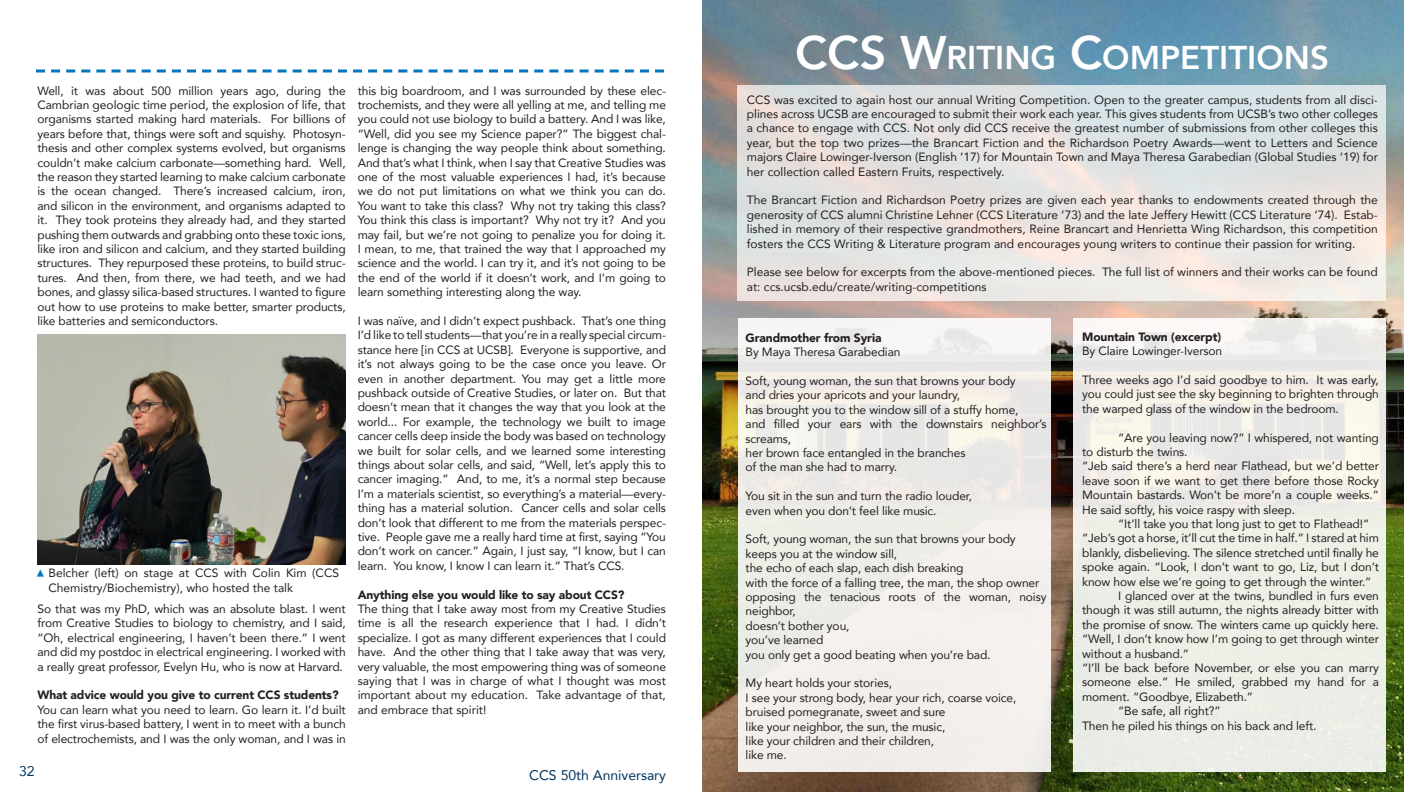
<style>
.page{position:relative;width:1404px;height:792px;background:#fff}
.page>*{position:absolute;margin:0;border:0;box-sizing:border-box;transform-origin:0 0}
.t1{font:800 32.9px "Avenir";color:#fff}
.t2{font:14px "Avenir";color:#003560}
.t3{font:12px/14.4px "Avenir";letter-spacing:-.01em;color:#231f20;text-align:justify}
.t4{font:900 12px "Avenir";letter-spacing:-.01em;color:#231f20}
.t5{font:10px "Times New Roman";color:#0076be}
.s1{font-size:47px}
</style>
<div class="page">
<svg style="left:36px;top:70px;width:628px;height:2px"></svg>
<img style="left:37px;top:335px;width:309px;height:229px">
<img style="left:702px;top:0;width:702px;height:792px">
<svg style="left:738px;top:85px;width:648px;height:215px;background:#e5e4e2"></svg>
<div style="left:738px;top:319px;width:312px;height:453px;background:#f1eeea"></div>
<div style="left:1073px;top:319px;width:313px;height:453px;background:linear-gradient(to bottom,#f2eeea,#eaeee5)"></div>
<p class="t3" style="left:37px;top:83px;width:310px">Well, it was about 500 million years ago, during the Cambrian geologic time period, the explosion of life, that organisms started making hard materials. For billions of years before that, things were soft and squishy. Photosyn&shy;thesis and other complex systems evolved, but organisms couldn’t make calcium carbonate—something hard. Well, the reason they started learning to make calcium carbonate is the ocean changed. There’s increased calcium, iron, and silicon in the environment, and organisms adapted to it. They took proteins they already had, and they started pushing them outwards and grabbing onto these toxic ions, like iron and silicon and calcium, and they started building structures. They repurposed these proteins, to build struc&shy;tures. And then, from there, we had teeth, and we had bones, and glassy silica-based structures. I wanted to figure out how to use proteins to make better, smarter products, like batteries and semiconductors.</p>
<p class="t3" style="left:49px;top:566px;width:292px">Belcher (left) on stage at CCS with Colin Kim (CCS<br>Chemistry/Biochemistry), who hosted the talk</p>
<p class="t5" style="left:34px;top:578px;width:11px;rotate:-90deg">►</p>
<p class="t3" style="left:37px;top:601px;width:310px">So that was my PhD, which was an absolute blast. I went from Creative Studies to biology to chemistry, and I said, “Oh, electrical engineering, I haven’t been there.” I went and did my postdoc in electrical engineering. I worked with a really great professor, Evelyn Hu, who is now at Harvard.</p>
<p class="t4" style="left:37px;top:685px;width:303px">What advice would you give to current CCS students?</p>
<p class="t3" style="left:37px;top:702px;width:310px">You can learn what you need to learn. Go learn it. I’d built the first virus-based battery, I went in to meet with a bunch of electrochemists, and I was the only woman, and I was in</p>
<p class="t3" style="left:358px;top:83px;width:310px">this big boardroom, and I was surrounded by these elec&shy;trochemists, and they were all yelling at me, and telling me you could not use biology to build a battery. And I was like, “Well, did you see my Science paper?” The biggest chal&shy;lenge is changing the way people think about something.<br>And that’s what I think, when I say that Creative Studies was one of the most valuable experiences I had, it’s because we do not put limitations on what we think you can do.<br>You want to take this class? Why not try taking this class?<br>You think this class is important? Why not try it? And you may fail, but we’re not going to penalize you for doing it.<br>I mean, to me, that trained the way that I approached my science and the world. I can try it, and it’s not going to be the end of the world if it doesn’t work, and I’m going to learn something interesting along the way.</p>
<p class="t3" style="left:358px;top:313px;width:310px">I was naïve, and I didn’t expect pushback. That’s one thing I’d like to tell students—that you’re in a really special circum&shy;stance here [in CCS at UCSB]. Everyone is supportive, and it’s not always going to be the case once you leave. Or even in another department. You may get a little more pushback outside of Creative Studies, or later on. But that doesn’t mean that it changes the way that you look at the world... For example, the technology we built to image cancer cells deep inside the body was based on technology we built for solar cells, and we learned some interesting things about solar cells, and said, “Well, let’s apply this to cancer imaging.” And, to me, it’s a normal step because I’m a materials scientist, so everything’s a material—every&shy;thing has a material solution. Cancer cells and solar cells don’t look that different to me from the materials perspec&shy;tive. People gave me a really hard time at first, saying “You don’t work on cancer.” Again, I just say, “I know, but I can learn. You know, I know I can learn it.” That’s CCS.</p>
<p class="t4" style="left:358px;top:584px;width:268px">Anything else you would like to say about CCS?</p>
<p class="t3" style="left:358px;top:601px;width:310px">The thing that I take away most from my Creative Studies time is all the research experience that I had. I didn’t specialize. I got as many different experiences that I could have. And the other thing that I take away that was very, very valuable, the most empowering thing was of someone saying that I was in charge of what I thought was most important about my education. Take advantage of that, and embrace that spirit!</p>
<p class="t2" style="left:19px;top:760px;width:17px">32</p>
<p class="t2" style="left:529px;top:764px;width:138px">CCS 50th Anniversary</p>
<h1 class="t1" style="left:795px;top:32px;width:533px"><span class="s1">CCS W</span>RITING <span class="s1">C</span>OMPETITIONS</h1>
<p class="t3" style="left:747px;top:92px;width:633px">CCS was excited to again host our annual Writing Competition. Open to the greater campus, students from all disci&shy;plines across UCSB are encouraged to submit their work each year. This gives students from UCSB’s two other colleges a chance to engage with CCS. Not only did CCS receive the greatest number of submissions from other colleges this year, but the top two prizes—the Brancart Fiction and the Richardson Poetry Awards—went to Letters and Science majors Claire Lowinger-Iverson (English ‘17) for Mountain Town and Maya Theresa Garabedian (Global Studies ‘19) for her collection called Eastern Fruits, respectively.</p>
<p class="t3" style="left:747px;top:193px;width:633px">The Brancart Fiction and Richardson Poetry prizes are given each year thanks to endowments created through the generosity of CCS alumni Christine Lehner (CCS Literature ‘73) and the late Jeffery Hewitt (CCS Literature ‘74). Estab&shy;lished in memory of their respective grandmothers, Reine Brancart and Henrietta Wing Richardson, this competition fosters the CCS Writing &amp; Literature program and encourages young writers to continue their passion for writing.</p>
<p class="t3" style="left:747px;top:265px;width:633px">Please see below for excerpts from the above-mentioned pieces. The full list of winners and their works can be found at: ccs.ucsb.edu/create/writing-competitions</p>
<p class="t4" style="left:746px;top:327px;width:137px">Grandmother from Syria</p>
<p class="t3" style="left:746px;top:345px;width:156px">By Maya Theresa Garabedian</p>
<p class="t3" style="left:746px;top:373px;width:302px;text-align:left">Soft, young woman, the sun that browns your body<br>and dries your apricots and your laundry,<br>has brought you to the window sill of a stuffy home,<br>and filled your ears with the downstairs neighbor’s screams,<br>her brown face entangled in the branches<br>of the man she had to marry.</p>
<p class="t3" style="left:746px;top:489px;width:228px">You sit in the sun and turn the radio louder, even when you don’t feel like music.</p>
<p class="t3" style="left:746px;top:532px;width:302px;text-align:left">Soft, young woman, the sun that browns your body keeps you at the window sill,<br>the echo of each slap, each dish breaking<br>with the force of a falling tree, the man, the shop owner opposing the tenacious roots of the woman, noisy neighbor,<br>doesn’t bother you,<br>you’ve learned<br>you only get a good beating when you’re bad.</p>
<p class="t3" style="left:746px;top:676px;width:272px;text-align:left">My heart holds your stories,<br>I see your strong body, hear your rich, coarse voice, bruised pomegranate, sweet and sure<br>like your neighbor, the sun, the music,<br>like your children and their children,<br>like me.</p>
<p class="t4" style="left:1082px;top:326px;width:141px">Mountain Town (excerpt)</p>
<p class="t3" style="left:1082px;top:344px;width:141px">By Claire Lowinger-Iverson</p>
<p class="t3" style="left:1082px;top:372px;width:298px">Three weeks ago I’d said goodbye to him. It was early, you could just see the sky beginning to brighten through the warped glass of the window in the bedroom.</p>
<p class="t3" style="left:1082px;top:430px;width:298px;text-align:left;text-indent:36px">“Are you leaving now?” I whispered, not wanting to disturb the twins.<br>“Jeb said there’s a herd near Flathead, but we’d better leave soon if we want to get there before those Rocky Mountain bastards. Won’t be more’n a couple weeks.” He said softly, his voice raspy with sleep.</p>
<p class="t3" style="left:1118px;top:516px;width:253px">“It’ll take you that long just to get to Flathead!”</p>
<p class="t3" style="left:1082px;top:531px;width:298px">“Jeb’s got a horse, it’ll cut the time in half.” I stared at him</p>
<p class="t3" style="left:1082px;top:545px;width:298px">blankly, disbelieving. The silence stretched until finally he</p>
<p class="t3" style="left:1082px;top:560px;width:298px">spoke again. “Look, I don’t want to go, Liz, but I don’t</p>
<p class="t3" style="left:1082px;top:574px;width:291px">know how else we’re going to get through the winter.”</p>
<p class="t3" style="left:1118px;top:588px;width:262px">I glanced over at the twins, bundled in furs even</p>
<p class="t3" style="left:1082px;top:603px;width:298px">though it was still autumn, the nights already bitter with</p>
<p class="t3" style="left:1082px;top:617px;width:298px">the promise of snow. The winters came up quickly here.</p>
<p class="t3" style="left:1082px;top:632px;width:298px">“Well, I don’t know how I’m going to get through winter</p>
<p class="t3" style="left:1082px;top:646px;width:109px">without a husband.”</p>
<p class="t3" style="left:1082px;top:660px;width:298px">“I’ll be back before November, or else you can marry</p>
<p class="t3" style="left:1082px;top:675px;width:298px">someone else.” He smiled, grabbed my hand for a</p>
<p class="t3" style="left:1082px;top:689px;width:172px">moment. “Goodbye, Elizabeth.”</p>
<p class="t3" style="left:1118px;top:704px;width:104px">“Be safe, all right?”</p>
<p class="t3" style="left:1082px;top:718px;width:236px">Then he piled his things on his back and left.</p>
</div>
